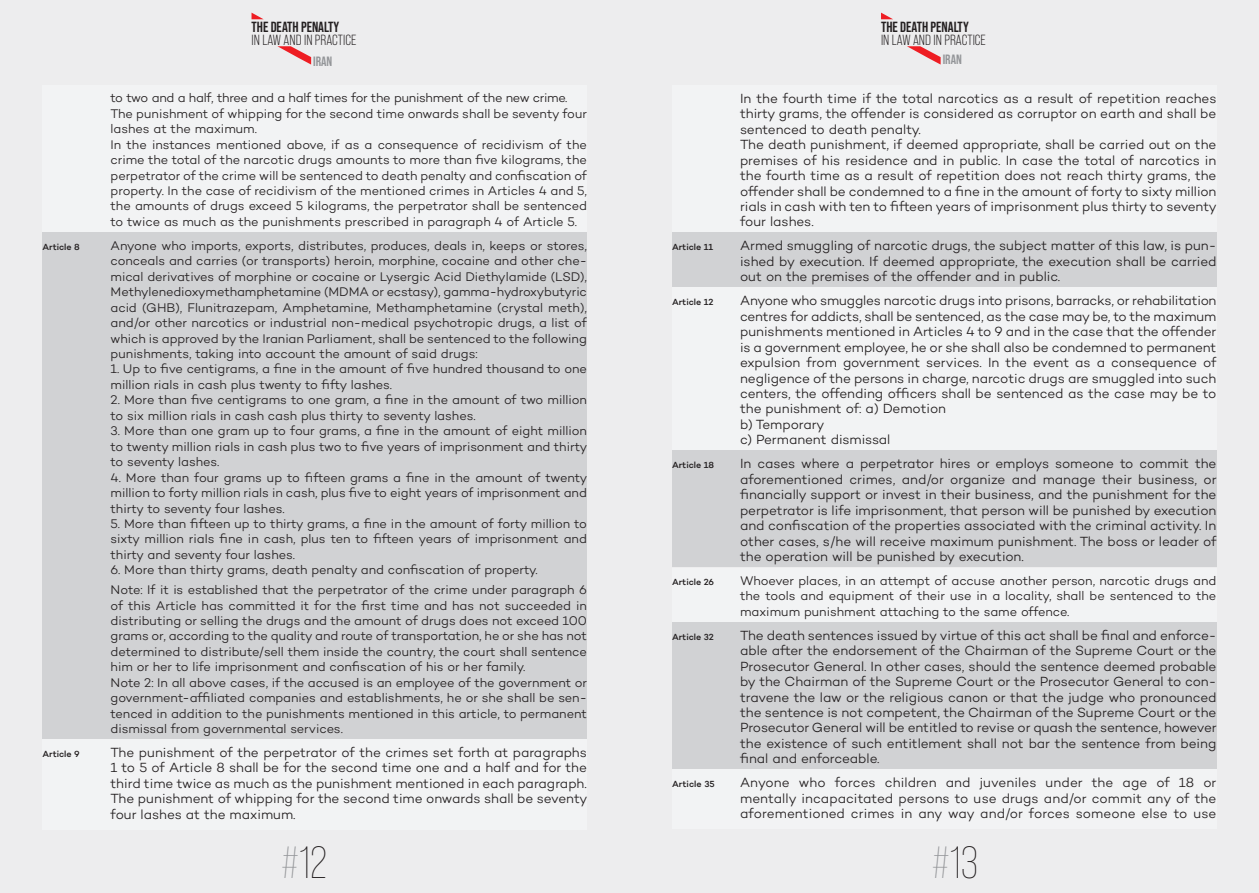
<style>
.page{position:relative;width:1259px;height:893px;background:#ededee}
.page>*{position:absolute;margin:0;border:0;box-sizing:border-box;transform-origin:0 0}
.t1{font:300 45px "Bebas Neue Pro";color:#231f20}
.t2{font:14.7px "Bebas Neue Pro";color:#231f20}
.t3{font:700 14.7px "Bebas Neue Pro";color:#231f20}
.t4{font:300 13.5px/15.5px "Campton";letter-spacing:-.01em;color:#231f20;text-align:justify}
.t5{font:700 13.5px "Bebas Neue Pro";color:#939598}
.t6{font:300 12.75px/15.5px "Campton";letter-spacing:-.005em;color:#231f20}
.t7{font:500 9px "Campton";color:#231f20}
.s1{color:#939598}
</style>
<div class="page">
<svg style="left:251px;top:13px;width:12px;height:6px"></svg>
<svg style="left:277px;top:46px;width:34px;height:19px"></svg>
<svg style="left:881px;top:13px;width:12px;height:6px"></svg>
<svg style="left:907px;top:46px;width:33px;height:19px"></svg>
<div style="left:43px;top:85px;width:544px;height:28px;background:#f2f3f4"></div>
<div style="left:43px;top:100px;width:544px;height:44px;background:#f2f3f4"></div>
<div style="left:43px;top:131px;width:544px;height:105px;background:#f2f3f4"></div>
<div style="left:43px;top:233px;width:544px;height:131px;background:#d1d2d4"></div>
<div style="left:43px;top:356px;width:544px;height:39px;background:#d1d2d4"></div>
<div style="left:43px;top:387px;width:544px;height:39px;background:#d1d2d4"></div>
<div style="left:43px;top:418px;width:544px;height:54px;background:#d1d2d4"></div>
<div style="left:43px;top:464px;width:544px;height:55px;background:#d1d2d4"></div>
<div style="left:43px;top:511px;width:544px;height:54px;background:#d1d2d4"></div>
<div style="left:43px;top:557px;width:544px;height:23px;background:#d1d2d4"></div>
<div style="left:43px;top:577px;width:544px;height:100px;background:#d1d2d4"></div>
<div style="left:43px;top:669px;width:544px;height:70px;background:#d1d2d4"></div>
<div style="left:43px;top:739px;width:544px;height:90px;background:#f2f3f4"></div>
<div style="left:672px;top:85px;width:544px;height:59px;background:#f2f3f4"></div>
<div style="left:672px;top:131px;width:544px;height:106px;background:#f2f3f4"></div>
<div style="left:672px;top:233px;width:544px;height:55px;background:#d1d2d4"></div>
<div style="left:672px;top:287px;width:544px;height:137px;background:#f2f3f4"></div>
<div style="left:672px;top:411px;width:544px;height:29px;background:#f2f3f4"></div>
<div style="left:672px;top:426px;width:544px;height:29px;background:#f2f3f4"></div>
<div style="left:672px;top:450px;width:544px;height:117px;background:#d1d2d4"></div>
<div style="left:672px;top:568px;width:544px;height:58px;background:#f2f3f4"></div>
<div style="left:672px;top:622px;width:544px;height:148px;background:#d1d2d4"></div>
<div style="left:672px;top:770px;width:544px;height:59px;background:#f2f3f4"></div>
<p class="t3" style="left:251px;top:18px;width:89px">THE DEATH PENALTY</p>
<p class="t2" style="left:251px;top:31px;width:106px">IN LAW AND IN PRACTICE</p>
<p class="t3" style="left:881px;top:18px;width:89px">THE DEATH PENALTY</p>
<p class="t2" style="left:881px;top:31px;width:106px">IN LAW AND IN PRACTICE</p>
<p class="t5" style="left:313px;top:53px;width:21px">IRAN</p>
<p class="t5" style="left:942px;top:52px;width:21px">IRAN</p>
<p class="t6" style="left:111px;top:90px;width:478px">to two and a half, three and a half times for the punishment of the new crime.<br>The punishment of whipping for the second time onwards shall be seventy four lashes at the maximum.<br>In the instances mentioned above, if as a consequence of recidivism of the crime the total of the narcotic drugs amounts to more than five kilograms, the perpetrator of the crime will be sentenced to death penalty and confiscation of property. In the case of recidivism of the mentioned crimes in Articles 4 and 5, the amounts of drugs exceed 5 kilograms, the perpetrator shall be sentenced to twice as much as the punishments prescribed in paragraph 4 of Article 5.</p>
<p class="t4" style="left:740px;top:90px;width:478px;text-align:left">In the fourth time if the total narcotics as a result of repetition reaches thirty grams, the offender is considered as corruptor on earth and shall be sentenced to death penalty.<br>The death punishment, if deemed appropriate, shall be carried out on the premises of his residence and in public. In case the total of narcotics in the fourth time as a result of repetition does not reach thirty grams, the offender shall be condemned to a fine in the amount of forty to sixty million rials in cash with ten to fifteen years of imprisonment plus thirty to seventy four lashes.</p>
<p class="t7" style="left:43px;top:241px;width:39px">Article 8</p>
<p class="t6" style="left:111px;top:238px;width:478px;text-align:justify">Anyone who imports, exports, distributes, produces, deals in, keeps or stores, conceals and carries (or transports) heroin, morphine, cocaine and other che&shy;mical derivatives of morphine or cocaine or Lysergic Acid Diethylamide (LSD), Methylenedioxymethamphetamine (MDMA or ecstasy), gamma-hydroxybutyric acid (GHB), Flunitrazepam, Amphetamine, Methamphetamine (crystal meth), and/or other narcotics or industrial non-medical psychotropic drugs, a list of which is approved by the Iranian Parliament, shall be sentenced to the following punishments, taking into account the amount of said drugs:</p>
<p class="t6" style="left:111px;top:361px;width:478px">1. Up to five centigrams, a fine in the amount of five hundred thousand to one million rials in cash plus twenty to fifty lashes.</p>
<p class="t6" style="left:111px;top:392px;width:478px">2. More than five centigrams to one gram, a fine in the amount of two million to six million rials in cash cash plus thirty to seventy lashes.</p>
<p class="t6" style="left:111px;top:423px;width:478px;text-align:justify">3. More than one gram up to four grams, a fine in the amount of eight million to twenty million rials in cash plus two to five years of imprisonment and thirty to seventy lashes.</p>
<p class="t6" style="left:111px;top:469px;width:478px;text-align:justify">4. More than four grams up to fifteen grams a fine in the amount of twenty million to forty million rials in cash, plus five to eight years of imprisonment and thirty to seventy four lashes.</p>
<p class="t6" style="left:111px;top:516px;width:478px;text-align:justify">5. More than fifteen up to thirty grams, a fine in the amount of forty million to sixty million rials fine in cash, plus ten to fifteen years of imprisonment and thirty and seventy four lashes.</p>
<p class="t6" style="left:111px;top:560px;width:478px;line-height:19.6px">6. More than thirty grams, death penalty and confiscation of property.<br>Note: If it is established that the perpetrator of the crime under paragraph 6</p>
<p class="t6" style="left:111px;top:597px;width:478px">of this Article has committed it for the first time and has not succeeded in distributing or selling the drugs and the amount of drugs does not exceed 100 grams or, according to the quality and route of transportation, he or she has not determined to distribute/sell them inside the country, the court shall sentence him or her to life imprisonment and confiscation of his or her family.<br>Note 2: In all above cases, if the accused is an employee of the government or government-affiliated companies and establishments, he or she shall be sen&shy;tenced in addition to the punishments mentioned in this article, to permanent dismissal from governmental services.</p>
<p class="t7" style="left:43px;top:748px;width:39px">Article 9</p>
<p class="t4" style="left:111px;top:744px;width:478px">The punishment of the perpetrator of the crimes set forth at paragraphs 1 to 5 of Article 8 shall be for the second time one and a half and for the third time twice as much as the punishment mentioned in each paragraph.<br>The punishment of whipping for the second time onwards shall be seventy four lashes at the maximum.</p>
<p class="t7" style="left:672px;top:242px;width:43px">Article 11</p>
<p class="t4" style="left:740px;top:238px;width:478px">Armed smuggling of narcotic drugs, the subject matter of this law, is pun&shy;ished by execution. If deemed appropriate, the execution shall be carried out on the premises of the offender and in public.</p>
<p class="t7" style="left:672px;top:296px;width:43px">Article 12</p>
<p class="t4" style="left:740px;top:293px;width:478px;text-align:left">Anyone who smuggles narcotic drugs into prisons, barracks, or rehabilitation centres for addicts, shall be sentenced, as the case may be, to the maximum punishments mentioned in Articles 4 to 9 and in the case that the offender is a government employee, he or she shall also be condemned to permanent expulsion from government services. In the event as a consequence of negligence of the persons in charge, narcotic drugs are smuggled into such centers, the offending officers shall be sentenced as the case may be to the punishment of: a) Demotion<br>b) Temporary<br>c) Permanent dismissal</p>
<p class="t7" style="left:672px;top:459px;width:44px">Article 18</p>
<p class="t4" style="left:740px;top:456px;width:478px">In cases where a perpetrator hires or employs someone to commit the aforementioned crimes, and/or organize and manage their business, or financially support or invest in their business, and the punishment for the perpetrator is life imprisonment, that person will be punished by execution and confiscation of the properties associated with the criminal activity. In other cases, s/he will receive maximum punishment. The boss or leader of the operation will be punished by execution.</p>
<p class="t7" style="left:672px;top:576px;width:44px">Article 26</p>
<p class="t6" style="left:740px;top:573px;width:478px;text-align:justify">Whoever places, in an attempt of accuse another person, narcotic drugs and the tools and equipment of their use in a locality, shall be sentenced to the maximum punishment attaching to the same offence.</p>
<p class="t7" style="left:672px;top:631px;width:43px">Article 32</p>
<p class="t4" style="left:740px;top:627px;width:478px">The death sentences issued by virtue of this act shall be final and enforce&shy;able after the endorsement of the Chairman of the Supreme Court or the Prosecutor General. In other cases, should the sentence deemed probable by the Chairman of the Supreme Court or the Prosecutor General to con&shy;travene the law or the religious canon or that the judge who pronounced the sentence is not competent, the Chairman of the Supreme Court or the Prosecutor General will be entitled to revise or quash the sentence, however the existence of such entitlement shall not bar the sentence from being final and enforceable.</p>
<p class="t7" style="left:672px;top:779px;width:44px">Article 35</p>
<p class="t4" style="left:740px;top:775px;width:478px">Anyone who forces children and juveniles under the age of 18 or mentally incapacitated persons to use drugs and/or commit any of the aforementioned crimes in any way and/or forces someone else to use</p>
<h1 class="t1" style="left:281px;top:838px;width:47px"><span class="s1">#</span>12</h1>
<h1 class="t1" style="left:931px;top:838px;width:48px"><span class="s1">#</span>13</h1>
</div>
